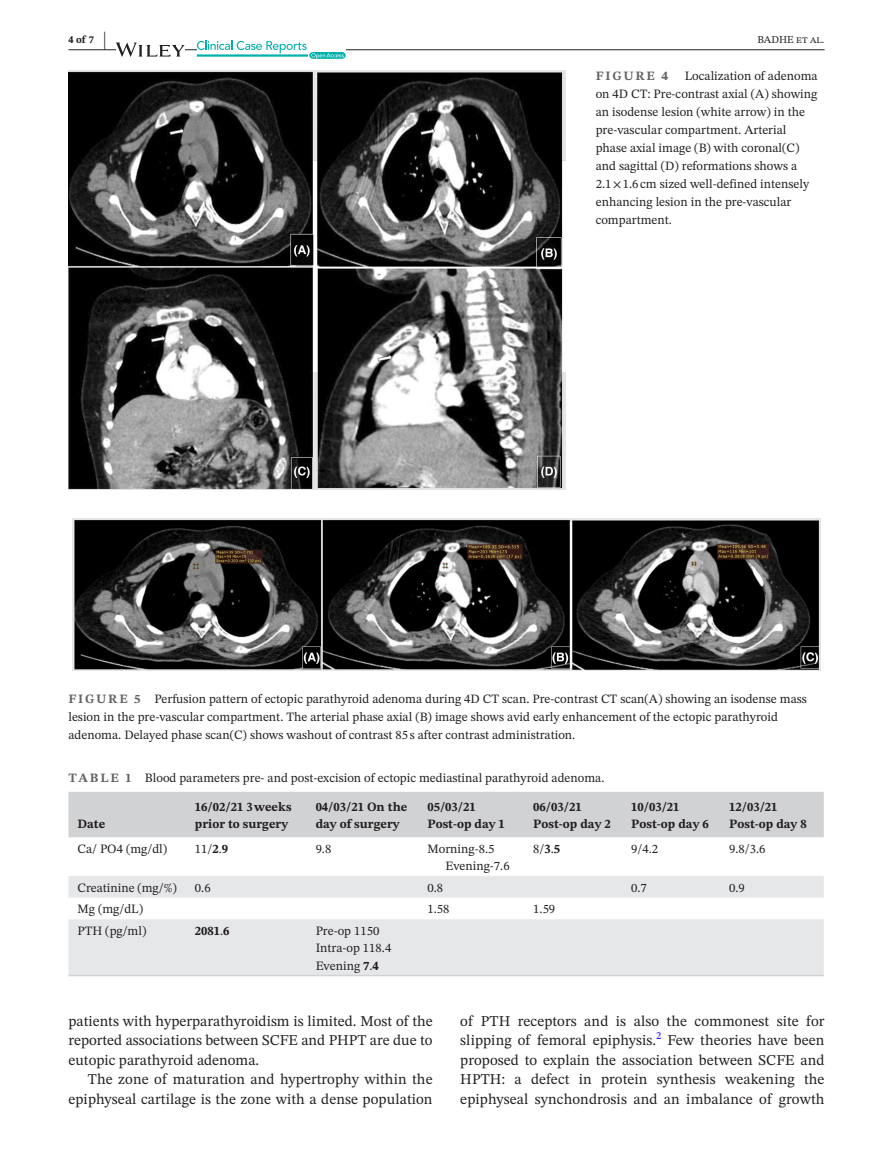
<style>
.page{position:relative;width:893px;height:1174px;background:#fff}
.page>*{position:absolute;margin:0;border:0;box-sizing:border-box;transform-origin:0 0}
.t1{font:15px/19.5px "STIX Two Text";letter-spacing:.005em;color:#231f20;text-align:justify}
.t2{font:12.75px/18px "STIX Two Text";color:#231f20}
.t3{font:700 12.75px/17.2px "STIX Two Text";color:#231f20}
.t4{font:700 12.75px "STIX Two Text";letter-spacing:.14em;color:#636366}
.t5{font:10.5px "STIX Two Text";color:#231f20}
.t6{font:700 10.5px "STIX Two Text";color:#231f20}
.t7{font:10.5px "STIX Two Text";color:#00f}
.s1{font-size:21px}
.s2{font-family:"STIX"}
.s3{font-weight:700;color:#636366}
.s4{font-weight:700}
.s5{font-weight:400}
</style>
<div class="page">
<hr style="left:68px;top:49px;width:756px;height:1px;background:#231f20">
<svg style="left:116px;top:43px;width:69px;height:14px"></svg>
<svg style="left:197px;top:41px;width:149px;height:18px"></svg>
<img style="left:68px;top:70px;width:498px;height:420px">
<img style="left:72px;top:519px;width:749px;height:151px">
<div style="left:68px;top:792px;width:756px;height:45px;background:#d1d2d4"></div>
<svg style="left:68px;top:876px;width:756px;height:98px;fill:#e6e7e9"></svg>
<hr style="left:68px;top:974px;width:118px;height:2px;background:#d1d2d4">
<hr style="left:186px;top:974px;width:121px;height:2px;background:#d1d2d4">
<hr style="left:307px;top:974px;width:111px;height:2px;background:#d1d2d4">
<hr style="left:418px;top:974px;width:106px;height:2px;background:#d1d2d4">
<hr style="left:524px;top:974px;width:98px;height:2px;background:#d1d2d4">
<hr style="left:622px;top:974px;width:98px;height:2px;background:#d1d2d4">
<hr style="left:720px;top:974px;width:104px;height:2px;background:#d1d2d4">
<p class="t6" style="left:68px;top:32px;width:39px">4 of 7 <span class="s1">|</span></p>
<p class="t5" style="left:758px;top:32px;width:68px">BADHE et al.</p>
<p class="t2" style="left:596px;top:66px;width:223px;text-indent:89px">Localization of adenoma on 4D CT: Pre-contrast axial (A) showing an isodense lesion (white arrow) in the pre-vascular compartment. Arterial phase axial image (B) with coronal(C) and sagittal (D) reformations shows a 2.1<span class="s2">×</span>1.6 cm sized well-defined intensely enhancing lesion in the pre-vascular compartment.</p>
<p class="t4" style="left:596px;top:66px;width:74px">FIGURE 4</p>
<p class="t2" style="left:68px;top:689px;width:740px"><span class="s3">FIGURE 5</span> Perfusion pattern of ectopic parathyroid adenoma during 4D CT scan. Pre-contrast CT scan(A) showing an isodense mass lesion in the pre-vascular compartment. The arterial phase axial (B) image shows avid early enhancement of the ectopic parathyroid adenoma. Delayed phase scan(C) shows washout of contrast 85 s after contrast administration.</p>
<p class="t2" style="left:68px;top:768px;width:538px"><span class="s3">TABLE 1</span> Blood parameters pre- and post-excision of ectopic mediastinal parathyroid adenoma.</p>
<p class="t3" style="left:77px;top:815px;width:29px">Date</p>
<p class="t3" style="left:195px;top:798px;width:98px">16/02/21 3weeks prior to surgery</p>
<p class="t3" style="left:316px;top:798px;width:93px">04/03/21 On the day of surgery</p>
<p class="t3" style="left:427px;top:798px;width:79px">05/03/21<br>Post-op day 1</p>
<p class="t3" style="left:533px;top:798px;width:79px">06/03/21<br>Post-op day 2</p>
<p class="t3" style="left:631px;top:798px;width:79px">10/03/21<br>Post-op day 6</p>
<p class="t3" style="left:729px;top:798px;width:79px">12/03/21<br>Post-op day 8</p>
<p class="t2" style="left:77px;top:839px;width:91px">Ca/ PO4 (mg/dl)</p>
<p class="t2" style="left:195px;top:839px;width:35px">11/<span class="s4">2</span>.<span class="s4">9</span></p>
<p class="t2" style="left:316px;top:839px;width:17px">9.8</p>
<p class="t2" style="left:445px;top:839px;width:66px;line-height:17.2px;text-indent:-18px">Morning-8.5<br>Evening-7.6</p>
<p class="t2" style="left:533px;top:839px;width:28px">8/<span class="s4">3</span>.<span class="s4">5</span></p>
<p class="t2" style="left:631px;top:839px;width:28px">9/4.2</p>
<p class="t2" style="left:729px;top:839px;width:38px">9.8/3.6</p>
<p class="t2" style="left:77px;top:878px;width:101px">Creatinine (mg/%)</p>
<p class="t2" style="left:195px;top:878px;width:17px">0.6</p>
<p class="t2" style="left:427px;top:878px;width:17px">0.8</p>
<p class="t2" style="left:631px;top:878px;width:17px">0.7</p>
<p class="t2" style="left:729px;top:878px;width:17px">0.9</p>
<p class="t2" style="left:77px;top:900px;width:67px">Mg (mg/dL)</p>
<p class="t2" style="left:427px;top:900px;width:24px">1.58</p>
<p class="t2" style="left:533px;top:900px;width:24px">1.59</p>
<p class="t2" style="left:77px;top:921px;width:71px">PTH (pg/ml)</p>
<p class="t3" style="left:195px;top:922px;width:36px">2081<span class="s5">.</span>6</p>
<p class="t2" style="left:316px;top:922px;width:77px;line-height:17.2px">Pre-op 1150<br>Intra-op 118.4<br>Evening <span class="s4">7</span>.<span class="s4">4</span></p>
<p class="t1" style="left:68px;top:1011px;width:366px">patients with hyperparathyroidism is limited. Most of the reported associations between SCFE and PHPT are due to eutopic parathyroid adenoma.</p>
<p class="t1" style="left:68px;top:1069px;width:366px;text-align:right">The zone of maturation and hypertrophy within the epiphyseal cartilage is the zone with a dense population</p>
<p class="t1" style="left:460px;top:1011px;width:366px">of PTH receptors and is also the commonest site for slipping of femoral epiphysis.</p>
<p class="t7" style="left:656px;top:1027px;width:7px">2</p>
<p class="t1" style="left:460px;top:1030px;width:366px;text-indent:207px">Few theories have been proposed to explain the association between SCFE and HPTH: a defect in protein synthesis weakening the epiphyseal synchondrosis and an imbalance of growth</p>
</div>
